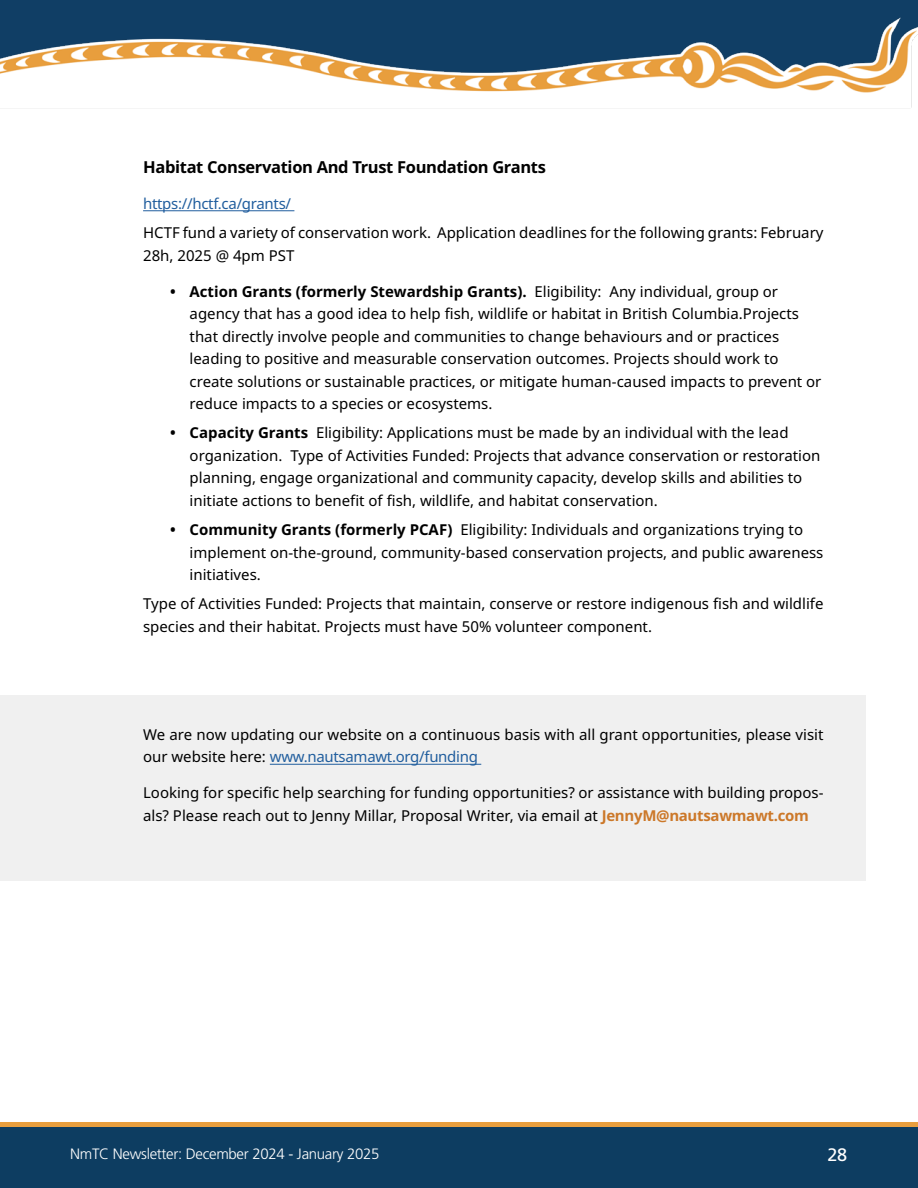
<style>
.page{position:relative;width:918px;height:1188px;background:#fff}
.page>*{position:absolute;margin:0;border:0;box-sizing:border-box;transform-origin:0 0}
.t1{font:18px "Frutiger LT Pro";color:#fff}
.t2{font:700 16.5px "BC Sans";letter-spacing:-.02em;color:#000}
.t3{font:15px/22.5px "BC Sans";color:#000}
.t4{font:300 15px "Frutiger LT Pro";letter-spacing:-.02em;color:#fff}
.t5{font:15px "BC Sans";letter-spacing:-.02em;color:#215e9e}
.s1{font-weight:700}
.s2{color:#215e9e}
.s3{font-weight:700;color:#cc7829}
</style>
<div class="page">
<div style="left:0;top:1124px;width:918px;height:64px;background:#0d3d61"></div>
<div style="left:0;top:1122px;width:918px;height:5px;background:#e89e3d"></div>
<div style="left:0;top:0;width:918px;height:16px;background:#103e65"></div>
<img style="left:0;top:16px;width:918px;height:92px">
<div style="left:0;top:696px;width:865px;height:185px;background:#f0f0f0"></div>
<hr style="left:143px;top:210px;width:151px;height:1px;background:#215e9e">
<hr style="left:270px;top:764px;width:211px;height:1px;background:#215e9e">
<p class="t2" style="left:143px;top:155px;width:404px">Habitat Conservation And Trust Foundation Grants</p>
<p class="t5" style="left:143px;top:193px;width:150px">https://hctf.ca/grants/</p>
<p class="t3" style="left:143px;top:222px;width:682px">HCTF fund a variety of conservation work. Application deadlines for the following grants: February<br>28h, 2025 @ 4pm PST</p>
<p class="t3" style="left:190px;top:280px;width:633px;text-indent:-20px"><span class="s1">• Action Grants (formerly Stewardship Grants).</span> Eligibility: Any individual, group or agency that has a good idea to help fish, wildlife or habitat in British Columbia.Projects that directly involve people and communities to change behaviours and or practices leading to positive and measurable conservation outcomes. Projects should work to create solutions or sustainable practices, or mitigate human-caused impacts to prevent or reduce impacts to a species or ecosystems.</p>
<p class="t3" style="left:190px;top:422px;width:632px;text-indent:-20px"><span class="s1">• Capacity Grants</span> Eligibility: Applications must be made by an individual with the lead organization. Type of Activities Funded: Projects that advance conservation or restoration planning, engage organizational and community capacity, develop skills and abilities to initiate actions to benefit of fish, wildlife, and habitat conservation.</p>
<p class="t3" style="left:190px;top:519px;width:635px;text-indent:-20px"><span class="s1">• Community Grants (formerly PCAF)</span> Eligibility: Individuals and organizations trying to implement on-the-ground, community-based conservation projects, and public awareness initiatives.</p>
<p class="t3" style="left:143px;top:593px;width:682px">Type of Activities Funded: Projects that maintain, conserve or restore indigenous fish and wildlife species and their habitat. Projects must have 50% volunteer component.</p>
<p class="t3" style="left:143px;top:724px;width:682px">We are now updating our website on a continuous basis with all grant opportunities, please visit our website here: <span class="s2">www.nautsamawt.org/funding</span></p>
<p class="t3" style="left:143px;top:782px;width:682px">Looking for specific help searching for funding opportunities? or assistance with building propos&shy;als? Please reach out to Jenny Millar, Proposal Writer, via email at <span class="s3">JennyM@nautsawmawt.com</span></p>
<p class="t4" style="left:70px;top:1145px;width:311px">NmTC Newsletter: December 2024 - January 2025</p>
<p class="t1" style="left:827px;top:1144px;width:21px">28</p>
</div>
